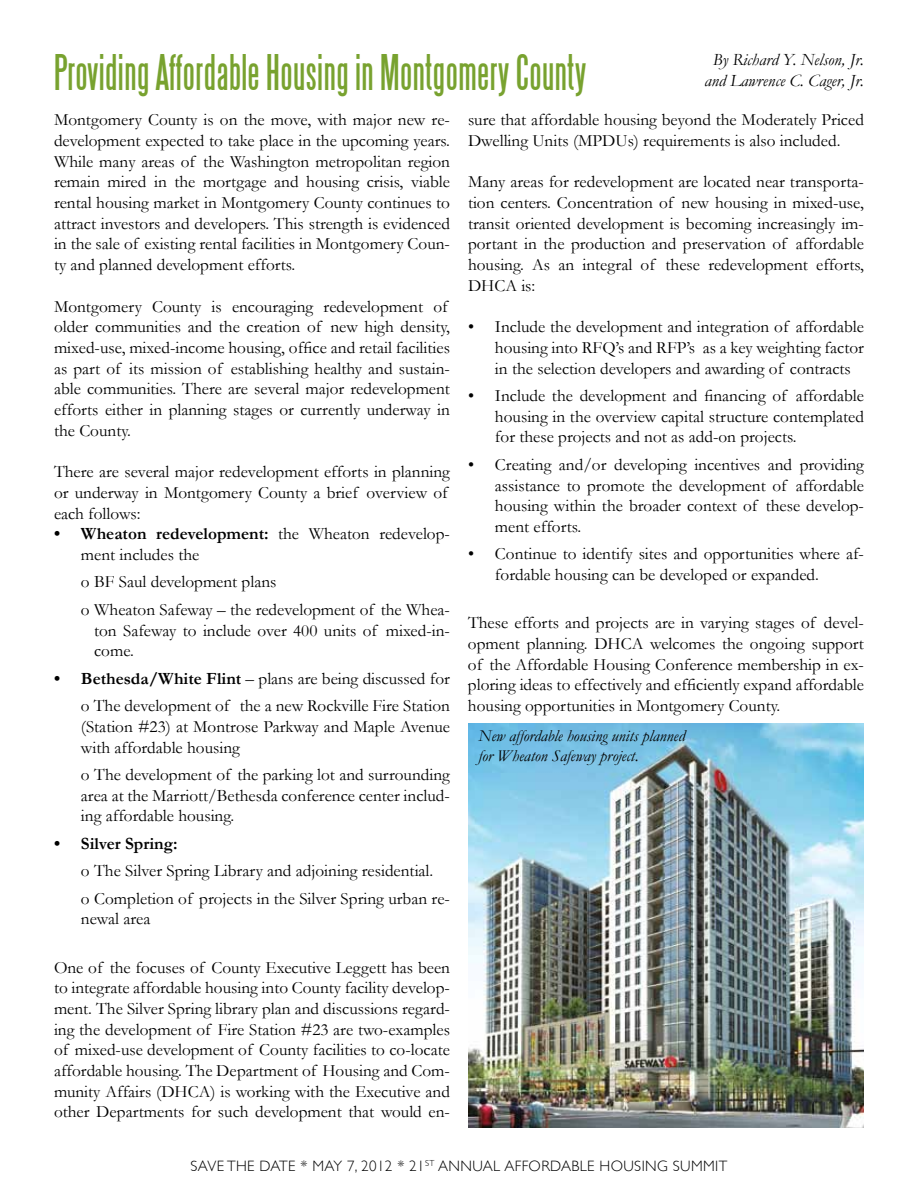
<style>
.page{position:relative;width:918px;height:1188px;background:#fff}
.page>*{position:absolute;margin:0;border:0;box-sizing:border-box;transform-origin:0 0}
.t1{font:45px "Steelfish";letter-spacing:.01em;color:#78a22f}
.t2{font:17.25px/20.7px "Garamond";color:#000}
.t3{font:italic 17.25px/20.7px "Garamond";color:#000;text-align:center}
.t4{font:700 17.25px "Garamond";color:#000}
.t5{font:italic 16.5px/19.8px "Garamond";color:#000}
.t6{font:300 15px "Gill Sans";letter-spacing:.025em;color:#000}
.s1{font-weight:700}
</style>
<div class="page">
<img style="left:468px;top:723px;width:396px;height:405px">
<h1 class="t1" style="left:54px;top:49px;width:534px">Providing Affordable Housing in Montgomery County</h1>
<p class="t3" style="left:704px;top:49px;width:161px">By Richard Y. Nelson, Jr. and Lawrence C. Cager, Jr.</p>
<p class="t2" style="left:54px;top:109px;width:398px;text-align:justify">Montgomery County is on the move, with major new re&shy;development expected to take place in the upcoming years.<br>While many areas of the Washington metropolitan region remain mired in the mortgage and housing crisis, viable rental housing market in Montgomery County continues to attract investors and developers. This strength is evidenced in the sale of existing rental facilities in Montgomery Coun&shy;ty and planned development efforts.</p>
<p class="t2" style="left:54px;top:296px;width:398px">Montgomery County is encouraging redevelopment of older communities and the creation of new high density, mixed-use, mixed-income housing, office and retail facilities as part of its mission of establishing healthy and sustain&shy;able communities. There are several major redevelopment efforts either in planning stages or currently underway in the County.</p>
<p class="t2" style="left:54px;top:461px;width:397px">There are several major redevelopment efforts in planning or underway in Montgomery County a brief overview of each follows:</p>
<p class="t2" style="left:81px;top:523px;width:370px;text-indent:-27px"><span class="s1">• Wheaton redevelopment:</span> the Wheaton redevelop&shy;ment includes the</p>
<p class="t2" style="left:81px;top:568px;width:370px;line-height:27.5px">o BF Saul development plans<br>o Wheaton Safeway – the redevelopment of the Whea-</p>
<p class="t2" style="left:94px;top:620px;width:357px">ton Safeway to include over 400 units of mixed-in&shy;come.</p>
<p class="t2" style="left:54px;top:664px;width:397px;line-height:27.5px;text-align:right"><span class="s1">• Bethesda/White Flint</span> – plans are being discussed for o The development of the a new Rockville Fire Station</p>
<p class="t2" style="left:81px;top:716px;width:370px">(Station #23) at Montrose Parkway and Maple Avenue with affordable housing</p>
<p class="t2" style="left:81px;top:764px;width:371px;text-align:justify">o The development of the parking lot and surrounding area at the Marriott/Bethesda conference center includ&shy;ing affordable housing.</p>
<p class="t4" style="left:54px;top:833px;width:125px">• Silver Spring:</p>
<p class="t2" style="left:81px;top:857px;width:370px;line-height:27.5px">o The Silver Spring Library and adjoining residential.<br>o Completion of projects in the Silver Spring urban re-</p>
<p class="t2" style="left:81px;top:908px;width:71px">newal area</p>
<p class="t2" style="left:54px;top:957px;width:398px;text-align:justify">One of the focuses of County Executive Leggett has been to integrate affordable housing into County facility develop&shy;ment. The Silver Spring library plan and discussions regard&shy;ing the development of Fire Station #23 are two-examples of mixed-use development of County facilities to co-locate affordable housing. The Department of Housing and Com&shy;munity Affairs (DHCA) is working with the Executive and other Departments for such development that would en-</p>
<p class="t2" style="left:468px;top:109px;width:397px">sure that affordable housing beyond the Moderately Priced<br>Dwelling Units (MPDUs) requirements is also included.</p>
<p class="t2" style="left:468px;top:171px;width:398px;text-align:justify">Many areas for redevelopment are located near transporta&shy;tion centers. Concentration of new housing in mixed-use, transit oriented development is becoming increasingly im&shy;portant in the production and preservation of affordable housing. As an integral of these redevelopment efforts, DHCA is:</p>
<p class="t2" style="left:495px;top:316px;width:370px;text-align:justify;text-indent:-27px">• Include the development and integration of affordable housing into RFQ’s and RFP’s as a key weighting factor in the selection developers and awarding of contracts</p>
<p class="t2" style="left:495px;top:385px;width:371px;text-align:justify;text-indent:-27px">• Include the development and financing of affordable housing in the overview capital structure contemplated for these projects and not as add-on projects.</p>
<p class="t2" style="left:495px;top:454px;width:371px;text-align:justify;text-indent:-27px">• Creating and/or developing incentives and providing assistance to promote the development of affordable housing within the broader context of these develop&shy;ment efforts.</p>
<p class="t2" style="left:495px;top:544px;width:370px;text-indent:-27px">• Continue to identify sites and opportunities where af&shy;fordable housing can be developed or expanded.</p>
<p class="t2" style="left:468px;top:612px;width:398px;text-align:justify">These efforts and projects are in varying stages of devel&shy;opment planning. DHCA welcomes the ongoing support of the Affordable Housing Conference membership in ex&shy;ploring ideas to effectively and efficiently expand affordable housing opportunities in Montgomery County.</p>
<p class="t5" style="left:478px;top:726px;width:208px">New affordable housing units planned for Wheaton Safeway project.</p>
<p class="t6" style="left:191px;top:1158px;width:534px">SAVE THE DATE * MAY 7, 2012 * 21<sup>ST</sup> ANNUAL AFFORDABLE HOUSING SUMM IT</p>
</div>
